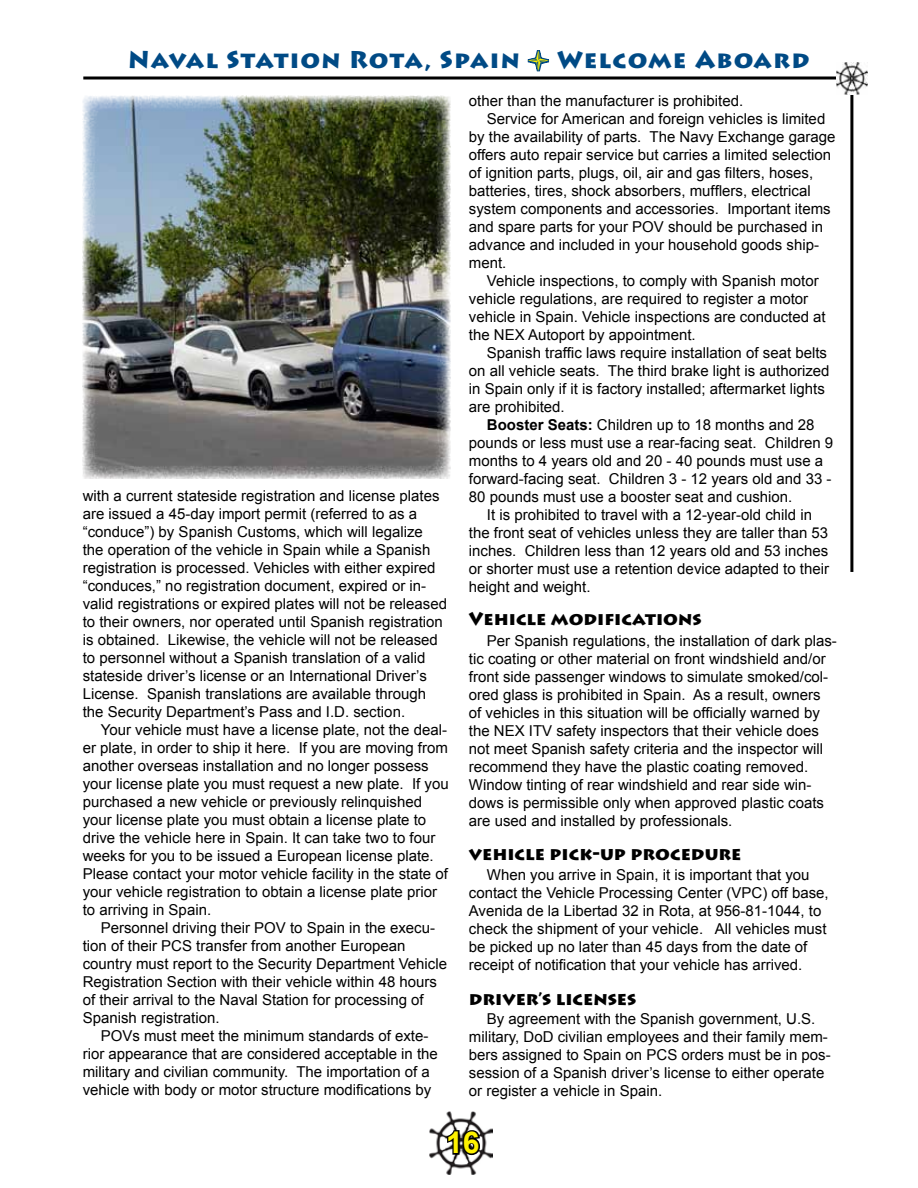
<style>
.page{position:relative;width:918px;height:1188px;background:#fff}
.page>*{position:absolute;margin:0;border:0;box-sizing:border-box;transform-origin:0 0}
.t1{font:700 30px "Arial";color:#fff200}
.t2{font:900 24px "Lithos Pro";letter-spacing:.05em;color:#004a85}
.t3{font:900 18px "Lithos Pro";color:#000}
.t4{font:15px/18px "Arial";color:#000}
.s1{color:#fff200}
.s2{font-weight:700}
</style>
<div class="page">
<img style="left:430px;top:1111px;width:63px;height:64px">
<svg style="left:83px;top:76px;width:753px;height:4px;background:#3f3f3f"></svg>
<hr style="left:850px;top:92px;width:3px;height:480px;background:#000">
<img style="left:836px;top:63px;width:32px;height:32px">
<svg style="left:515px;top:50px;width:58px;height:30px"></svg>
<img style="left:83px;top:96px;width:367px;height:383px">
<svg style="left:446px;top:1129px;width:36px;height:28px"></svg>
<h2 class="t2" style="left:128px;top:45px;width:683px">Naval Station Rota, Spain <span class="s1">●</span> Welcome Aboard</h2>
<p class="t4" style="left:83px;top:487px;width:366px">with a current stateside registration and license plates are issued a 45-day import permit (referred to as a “conduce”) by Spanish Customs, which will legalize the operation of the vehicle in Spain while a Spanish registration is processed. Vehicles with either expired “conduces,” no registration document, expired or in&shy;valid registrations or expired plates will not be released to their owners, nor operated until Spanish registration is obtained. Likewise, the vehicle will not be released to personnel without a Spanish translation of a valid stateside driver’s license or an International Driver’s License. Spanish translations are available through the Security Department’s Pass and I.D. section.</p>
<p class="t4" style="left:83px;top:721px;width:368px;text-indent:18px">Your vehicle must have a license plate, not the deal&shy;er plate, in order to ship it here. If you are moving from another overseas installation and no longer possess your license plate you must request a new plate. If you purchased a new vehicle or previously relinquished your license plate you must obtain a license plate to drive the vehicle here in Spain. It can take two to four weeks for you to be issued a European license plate.<br>Please contact your motor vehicle facility in the state of your vehicle registration to obtain a license plate prior to arriving in Spain.</p>
<p class="t4" style="left:83px;top:919px;width:366px;text-indent:18px">Personnel driving their POV to Spain in the execu&shy;tion of their PCS transfer from another European country must report to the Security Department Vehicle Registration Section with their vehicle within 48 hours of their arrival to the Naval Station for processing of Spanish registration.</p>
<p class="t4" style="left:83px;top:1027px;width:357px;text-align:center">POVs must meet the minimum standards of exte-<br>rior appearance that are considered acceptable in the military and civilian community. The importation of a vehicle with body or motor structure modifications by</p>
<p class="t4" style="left:469px;top:92px;width:276px">other than the manufacturer is prohibited.</p>
<p class="t4" style="left:487px;top:110px;width:340px">Service for American and foreign vehicles is limited</p>
<p class="t4" style="left:469px;top:128px;width:368px">by the availability of parts. The Navy Exchange garage</p>
<p class="t4" style="left:469px;top:146px;width:364px">offers auto repair service but carries a limited selection</p>
<p class="t4" style="left:469px;top:164px;width:346px">of ignition parts, plugs, oil, air and gas filters, hoses,</p>
<p class="t4" style="left:469px;top:182px;width:343px">batteries, tires, shock absorbers, mufflers, electrical</p>
<p class="t4" style="left:469px;top:200px;width:363px">system components and accessories. Important items</p>
<p class="t4" style="left:469px;top:218px;width:356px">and spare parts for your POV should be purchased in</p>
<p class="t4" style="left:469px;top:236px;width:352px">advance and included in your household goods ship-</p>
<p class="t4" style="left:469px;top:254px;width:39px">ment.</p>
<p class="t4" style="left:487px;top:272px;width:333px">Vehicle inspections, to comply with Spanish motor</p>
<p class="t4" style="left:469px;top:290px;width:341px">vehicle regulations, are required to register a motor</p>
<p class="t4" style="left:469px;top:308px;width:358px">vehicle in Spain. Vehicle inspections are conducted at</p>
<p class="t4" style="left:469px;top:326px;width:228px">the NEX Autoport by appointment.</p>
<p class="t4" style="left:487px;top:344px;width:342px">Spanish traffic laws require installation of seat belts</p>
<p class="t4" style="left:469px;top:362px;width:362px">on all vehicle seats. The third brake light is authorized</p>
<p class="t4" style="left:469px;top:380px;width:357px">in Spain only if it is factory installed; aftermarket lights</p>
<p class="t4" style="left:469px;top:398px;width:97px">are prohibited.</p>
<p class="t4" style="left:487px;top:416px;width:329px"><span class="s2">Booster Seats:</span> Children up to 18 months and 28</p>
<p class="t4" style="left:469px;top:434px;width:366px">pounds or less must use a rear-facing seat. Children 9</p>
<p class="t4" style="left:469px;top:452px;width:356px">months to 4 years old and 20 - 40 pounds must use a</p>
<p class="t4" style="left:469px;top:470px;width:364px">forward-facing seat. Children 3 - 12 years old and 33 -</p>
<p class="t4" style="left:469px;top:488px;width:325px">80 pounds must use a booster seat and cushion.</p>
<p class="t4" style="left:487px;top:506px;width:327px">It is prohibited to travel with a 12-year-old child in</p>
<p class="t4" style="left:469px;top:524px;width:361px">the front seat of vehicles unless they are taller than 53</p>
<p class="t4" style="left:469px;top:542px;width:361px">inches. Children less than 12 years old and 53 inches</p>
<p class="t4" style="left:469px;top:560px;width:362px">or shorter must use a retention device adapted to their</p>
<p class="t4" style="left:469px;top:578px;width:123px">height and weight.</p>
<p class="t4" style="left:469px;top:632px;width:370px;text-indent:18px">Per Spanish regulations, the installation of dark plas&shy;tic coating or other material on front windshield and/or front side passenger windows to simulate smoked/col&shy;ored glass is prohibited in Spain. As a result, owners of vehicles in this situation will be officially warned by the NEX ITV safety inspectors that their vehicle does not meet Spanish safety criteria and the inspector will recommend they have the plastic coating removed.<br>Window tinting of rear windshield and rear side win&shy;dows is permissible only when approved plastic coats are used and installed by professionals.</p>
<p class="t4" style="left:469px;top:866px;width:361px;text-indent:18px">When you arrive in Spain, it is important that you contact the Vehicle Processing Center (VPC) off base, Avenida de la Libertad 32 in Rota, at 956-81-1044, to check the shipment of your vehicle. All vehicles must be picked up no later than 45 days from the date of receipt of notification that your vehicle has arrived.</p>
<p class="t4" style="left:469px;top:1010px;width:363px;text-indent:18px">By agreement with the Spanish government, U.S. military, DoD civilian employees and their family mem&shy;bers assigned to Spain on PCS orders must be in pos&shy;session of a Spanish driver’s license to either operate or register a vehicle in Spain.</p>
<p class="t3" style="left:469px;top:608px;width:234px">Vehicle modifications</p>
<p class="t3" style="left:469px;top:842px;width:274px">vehicle pick-up procedure</p>
<p class="t3" style="left:469px;top:988px;width:169px">driver’s licenses</p>
<h1 class="t1" style="left:446px;top:1123px;width:35px">16</h1>
</div>
